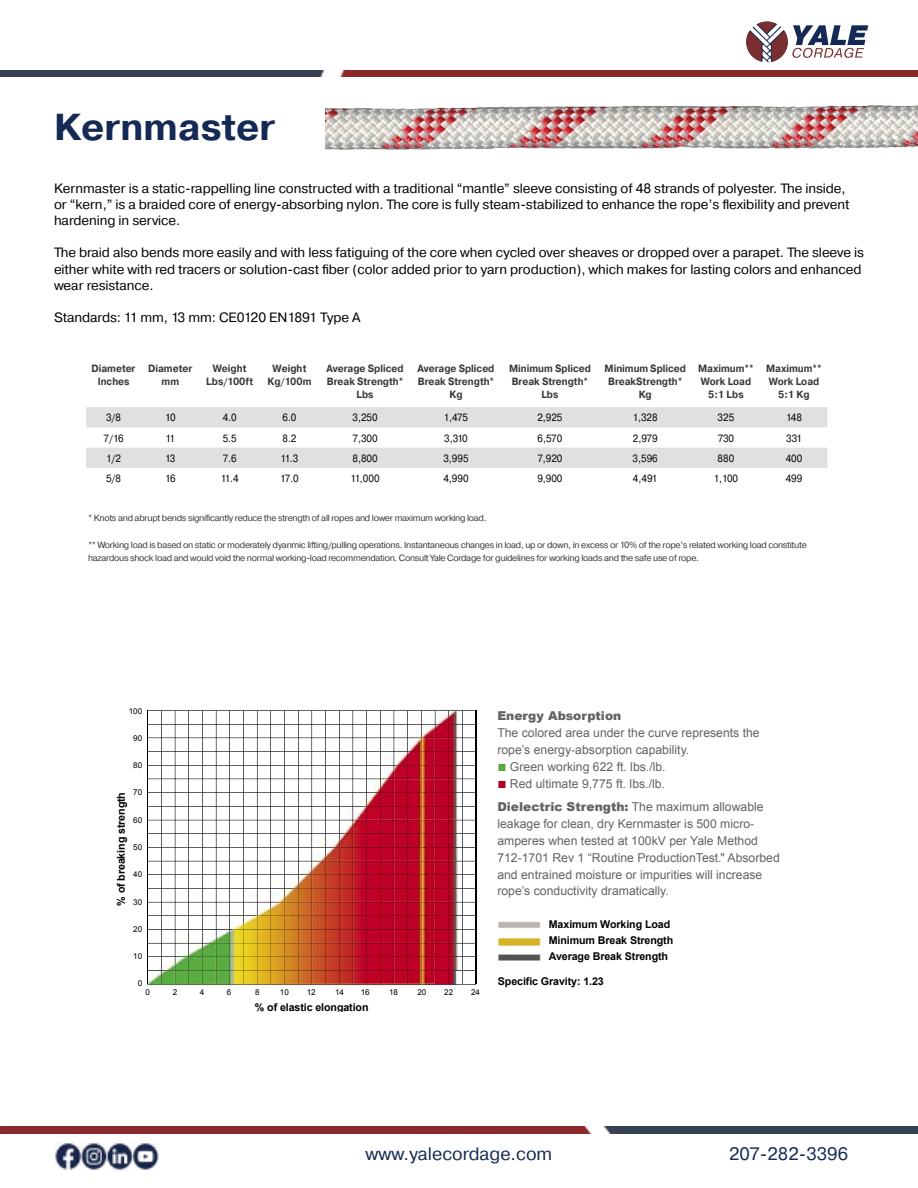
<style>
.page{position:relative;width:918px;height:1188px;background:#fff}
.page>*{position:absolute;margin:0;border:0;box-sizing:border-box;transform-origin:0 0}
.t1{font:700 37.5px "Pragmatica";color:#142953}
.t2{font:18px "Pragmatica";color:#142953}
.t3{font:13.5px/16.2px "Pragmatica";letter-spacing:-.005em;color:#000}
.t4{font:12.3px/16.8px "Arial";color:#636363}
.t5{font:900 12.3px "Arial";color:#636363}
.t6{font:700 10.65px/16px "Arial";letter-spacing:-.01em;color:#000}
.t7{font:700 10.5px/12.6px "Pragmatica";color:#393939;text-align:center;scale:.91 1}
.t8{font:10.5px "Pragmatica";color:#000;scale:.91 1}
.t9{font:9px/13.5px "Pragmatica";letter-spacing:-.03em;color:#393939}
.t10{font:8.1px "Arial";color:#000}
.s1{font-size:15.3px;color:#5fa841}
.s2{font-size:15.3px;color:#b00024}
.s3{font-weight:900}
</style>
<div class="page">
<img style="left:0;top:70px;width:918px;height:7px">
<svg style="left:746px;top:22px;width:122px;height:40px"></svg>
<img style="left:54px;top:1143px;width:106px;height:27px">
<img style="left:366px;top:1126px;width:552px;height:8px">
<div style="left:1px;top:1126px;width:365px;height:8px;background:#8a2a2b"></div>
<svg style="left:86px;top:407px;width:742px;height:61px;fill:#e0e0e0"></svg>
<img style="left:498px;top:921px;width:43px;height:40px">
<svg style="left:147px;top:710px;width:330px;height:275px"></svg>
<img style="left:325px;top:105px;width:592px;height:45px">
<h1 class="t1" style="left:54px;top:102px;width:223px">Kernmaster</h1>
<p class="t3" style="left:54px;top:180px;width:797px">Kernmaster is a static-rappelling line constructed with a traditional “mantle” sleeve consisting of 48 strands of polyester. The inside, or “kern,” is a braided core of energy-absorbing nylon. The core is fully steam-stabilized to enhance the rope’s flexibility and prevent hardening in service.</p>
<p class="t3" style="left:54px;top:245px;width:812px">The braid also bends more easily and with less fatiguing of the core when cycled over sheaves or dropped over a parapet. The sleeve is either white with red tracers or solution-cast fiber (color added prior to yarn production), which makes for lasting colors and enhanced wear resistance.</p>
<p class="t3" style="left:54px;top:310px;width:308px">Standards: 11 mm, 13 mm: CE0120 EN1891 Type A</p>
<p class="t7" style="left:92px;top:363px;width:50px">Diameter<br>Inches</p>
<p class="t7" style="left:148px;top:363px;width:50px">Diameter mm</p>
<p class="t7" style="left:206px;top:363px;width:53px">Weight<br>Lbs/100ft</p>
<p class="t7" style="left:267px;top:363px;width:50px">Weight<br>Kg/100m</p>
<p class="t7" style="left:327px;top:363px;width:86px">Average Spliced<br>Break Strength*<br>Lbs</p>
<p class="t7" style="left:418px;top:363px;width:86px">Average Spliced<br>Break Strength*<br>Kg</p>
<p class="t7" style="left:509px;top:363px;width:91px">Minimum Spliced<br>Break Strength*<br>Lbs</p>
<p class="t7" style="left:605px;top:363px;width:91px">Minimum Spliced<br>BreakStrength*<br>Kg</p>
<p class="t7" style="left:698px;top:363px;width:63px">Maximum**<br>Work Load<br>5:1 Lbs</p>
<p class="t7" style="left:766px;top:363px;width:63px">Maximum**<br>Work Load<br>5:1 Kg</p>
<p class="t8" style="left:106px;top:411px;width:18px">3/8</p>
<p class="t8" style="left:165px;top:411px;width:13px">10</p>
<p class="t8" style="left:223px;top:411px;width:17px">4.0</p>
<p class="t8" style="left:282px;top:411px;width:17px">6.0</p>
<p class="t8" style="left:352px;top:411px;width:29px">3,250</p>
<p class="t8" style="left:444px;top:411px;width:28px">1,475</p>
<p class="t8" style="left:537px;top:411px;width:29px">2,925</p>
<p class="t8" style="left:633px;top:411px;width:29px">1,328</p>
<p class="t8" style="left:718px;top:411px;width:20px">325</p>
<p class="t8" style="left:786px;top:411px;width:19px">148</p>
<p class="t8" style="left:104px;top:432px;width:24px">7/16</p>
<p class="t8" style="left:165px;top:432px;width:12px">11</p>
<p class="t8" style="left:223px;top:432px;width:17px">5.5</p>
<p class="t8" style="left:282px;top:432px;width:17px">8.2</p>
<p class="t8" style="left:352px;top:432px;width:29px">7,300</p>
<p class="t8" style="left:444px;top:432px;width:28px">3,310</p>
<p class="t8" style="left:538px;top:432px;width:29px">6,570</p>
<p class="t8" style="left:633px;top:432px;width:29px">2,979</p>
<p class="t8" style="left:718px;top:432px;width:19px">730</p>
<p class="t8" style="left:786px;top:432px;width:19px">331</p>
<p class="t8" style="left:106px;top:452px;width:18px">1/2</p>
<p class="t8" style="left:165px;top:452px;width:13px">13</p>
<p class="t8" style="left:223px;top:452px;width:17px">7.6</p>
<p class="t8" style="left:281px;top:452px;width:21px">11.3</p>
<p class="t8" style="left:352px;top:452px;width:29px">8,800</p>
<p class="t8" style="left:443px;top:452px;width:29px">3,995</p>
<p class="t8" style="left:537px;top:452px;width:29px">7,920</p>
<p class="t8" style="left:633px;top:452px;width:29px">3,596</p>
<p class="t8" style="left:718px;top:452px;width:20px">880</p>
<p class="t8" style="left:786px;top:452px;width:20px">400</p>
<p class="t8" style="left:106px;top:472px;width:18px">5/8</p>
<p class="t8" style="left:165px;top:472px;width:13px">16</p>
<p class="t8" style="left:221px;top:472px;width:21px">11.4</p>
<p class="t8" style="left:280px;top:472px;width:22px">17.0</p>
<p class="t8" style="left:351px;top:472px;width:33px">11,000</p>
<p class="t8" style="left:443px;top:472px;width:29px">4,990</p>
<p class="t8" style="left:537px;top:472px;width:29px">9,900</p>
<p class="t8" style="left:633px;top:472px;width:28px">4,491</p>
<p class="t8" style="left:714px;top:472px;width:28px">1,100</p>
<p class="t8" style="left:786px;top:472px;width:20px">499</p>
<p class="t9" style="left:88px;top:511px;width:400px">* Knots and abrupt bends significantly reduce the strength of all ropes and lower maximum working load.</p>
<p class="t9" style="left:88px;top:538px;width:720px">** Working load is based on static or moderately dyanmic lifting/pulling operations. Instantaneous changes in load, up or down, in excess or 10% of the rope’s related working load constitute hazardous shock load and would void the normal working-load recommendation. Consult Yale Cordage for guidelines for working loads and the safe use of rope.</p>
<p class="t10" style="left:129px;top:705px;width:15px">100</p>
<p class="t10" style="left:133px;top:733px;width:10px">90</p>
<p class="t10" style="left:133px;top:760px;width:10px">80</p>
<p class="t10" style="left:133px;top:787px;width:10px">70</p>
<p class="t10" style="left:133px;top:815px;width:10px">60</p>
<p class="t10" style="left:133px;top:842px;width:10px">50</p>
<p class="t10" style="left:133px;top:869px;width:10px">40</p>
<p class="t10" style="left:133px;top:896px;width:10px">30</p>
<p class="t10" style="left:133px;top:924px;width:10px">20</p>
<p class="t10" style="left:133px;top:951px;width:10px">10</p>
<p class="t10" style="left:138px;top:978px;width:6px">0</p>
<p class="t6" style="left:113px;top:906px;width:115px;rotate:-90deg">% of breaking strength</p>
<p class="t10" style="left:146px;top:987px;width:6px">0</p>
<p class="t10" style="left:173px;top:987px;width:6px">2</p>
<p class="t10" style="left:200px;top:987px;width:6px">4</p>
<p class="t10" style="left:227px;top:987px;width:6px">6</p>
<p class="t10" style="left:255px;top:987px;width:6px">8</p>
<p class="t10" style="left:280px;top:987px;width:10px">10</p>
<p class="t10" style="left:307px;top:987px;width:10px">12</p>
<p class="t10" style="left:335px;top:987px;width:10px">14</p>
<p class="t10" style="left:361px;top:987px;width:10px">16</p>
<p class="t10" style="left:389px;top:987px;width:10px">18</p>
<p class="t10" style="left:417px;top:987px;width:10px">20</p>
<p class="t10" style="left:444px;top:987px;width:10px">22</p>
<p class="t10" style="left:471px;top:987px;width:10px">24</p>
<p class="t6" style="left:255px;top:999px;width:115px">% of elastic elongation</p>
<p class="t5" style="left:497px;top:707px;width:126px">Energy Absorption</p>
<p class="t4" style="left:497px;top:725px;width:264px">The colored area under the curve represents the rope’s energy-absorption capability.</p>
<p class="t4" style="left:497px;top:758px;width:170px"><span class="s1">■</span> Green working 622 ft. lbs./lb.</p>
<p class="t4" style="left:497px;top:772px;width:268px;line-height:23.7px"><span class="s2">■</span> Red ultimate 9,775 ft. lbs./lb.<br><span class="s3">Dielectric Strength:</span> The maximum allowable</p>
<p class="t4" style="left:497px;top:816px;width:284px">leakage for clean, dry Kernmaster is 500 micro&shy;amperes when tested at 100kV per Yale Method 712-1701 Rev 1 “Routine ProductionTest." Absorbed and entrained moisture or impurities will increase rope’s conductivity dramatically.</p>
<p class="t6" style="left:549px;top:917px;width:126px">Maximum Working Load<br>Minimum Break Strength<br>Average Break Strength</p>
<p class="t6" style="left:498px;top:973px;width:108px">Specific Gravity: 1.23</p>
<h2 class="t2" style="left:366px;top:1142px;width:188px">www.yalecordage.com</h2>
<h2 class="t2" style="left:729px;top:1142px;width:121px">207-282-3396</h2>
</div>
